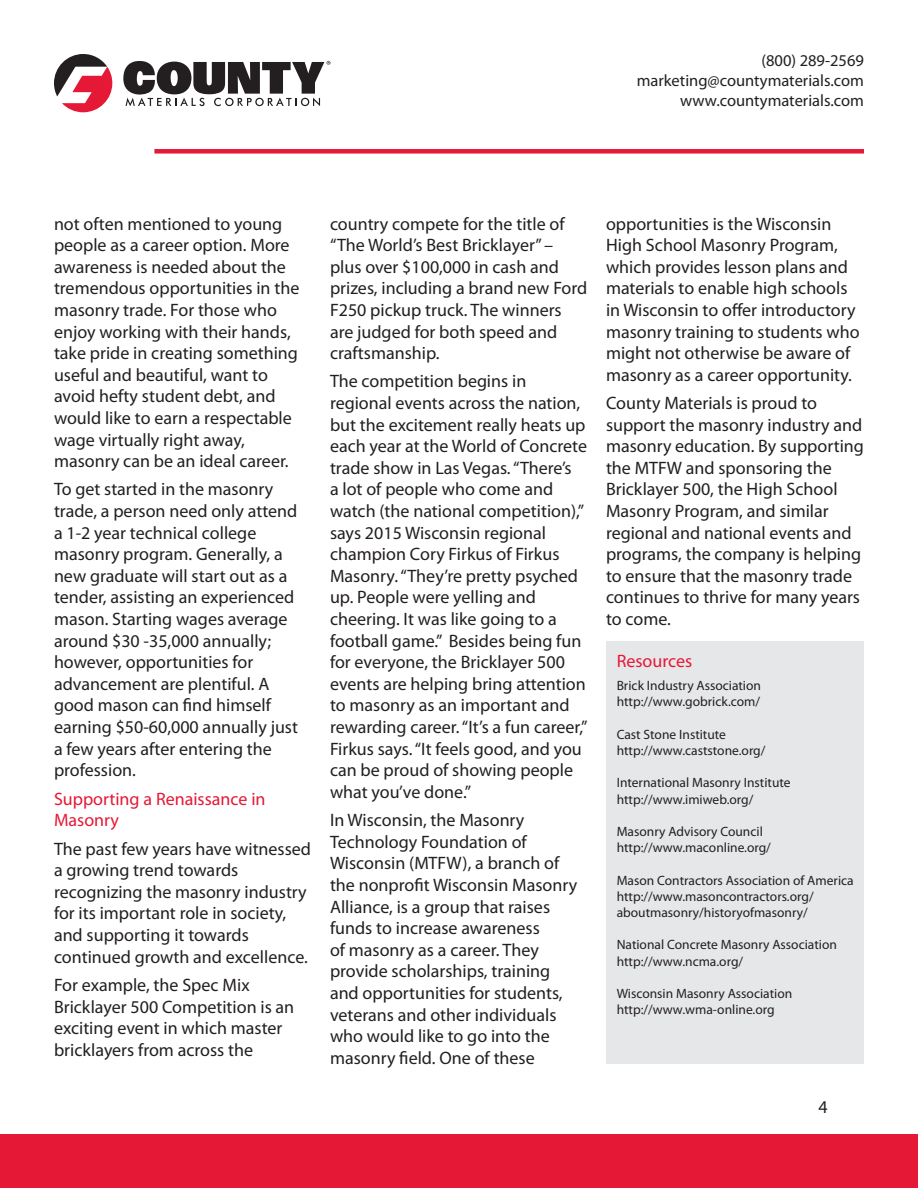
<style>
.page{position:relative;width:918px;height:1188px;background:#fff}
.page>*{position:absolute;margin:0;border:0;box-sizing:border-box;transform-origin:0 0}
.t1{font:18px/21.6px "Myriad Pro";color:#231f20}
.t2{font:18px/21.6px "Myriad Pro";color:#e51836}
.t3{font:16.5px/19.8px "Myriad Pro";color:#231f20;text-align:right}
.t4{font:13.5px/16.2px "Myriad Pro";color:#231f20}
</style>
<div class="page">
<svg style="left:54px;top:54px;width:58px;height:58px"></svg>
<svg style="left:123px;top:60px;width:207px;height:46px"></svg>
<div style="left:0;top:1134px;width:918px;height:54px;background:#e51836"></div>
<div style="left:154px;top:149px;width:710px;height:5px;background:#e51836"></div>
<div style="left:607px;top:641px;width:257px;height:423px;background:#e6e7e9"></div>
<p class="t3" style="left:637px;top:51px;width:229px">(800) 289-2569 marketing@countymaterials.com</p>
<p class="t3" style="left:680px;top:91px;width:185px">www.countymaterials.com</p>
<p class="t1" style="left:54px;top:213px;width:247px">not often mentioned to young people as a career option. More awareness is needed about the tremendous opportunities in the masonry trade. For those who enjoy working with their hands, take pride in creating something useful and beautiful, want to avoid hefty student debt, and would like to earn a respectable wage virtually right away, masonry can be an ideal career.</p>
<p class="t1" style="left:54px;top:479px;width:246px">To get started in the masonry trade, a person need only attend a 1-2 year technical college masonry program. Generally, a new graduate will start out as a tender, assisting an experienced mason. Starting wages average around $30 -35,000 annually; however, opportunities for advancement are plentiful. A good mason can find himself earning $50-60,000 annually just a few years after entering the profession.</p>
<p class="t2" style="left:54px;top:788px;width:213px">Supporting a Renaissance in<br>Masonry</p>
<p class="t1" style="left:54px;top:838px;width:259px">The past few years have witnessed a growing trend towards recognizing the masonry industry for its important role in society, and supporting it towards continued growth and excellence.</p>
<p class="t1" style="left:54px;top:974px;width:242px">For example, the Spec Mix<br>Bricklayer 500 Competition is an exciting event in which master bricklayers from across the</p>
<p class="t1" style="left:330px;top:213px;width:259px">country compete for the title of “The World’s Best Bricklayer” – plus over $100,000 in cash and prizes, including a brand new Ford<br>F250 pickup truck. The winners are judged for both speed and craftsmanship.</p>
<p class="t1" style="left:330px;top:371px;width:259px">The competition begins in regional events across the nation, but the excitement really heats up each year at the World of Concrete trade show in Las Vegas. “There’s<br>a lot of people who come and watch (the national competition),” says 2015 Wisconsin regional champion Cory Firkus of Firkus<br>Masonry. “They’re pretty psyched up. People were yelling and cheering. It was like going to a football game.” Besides being fun for everyone, the Bricklayer 500 events are helping bring attention to masonry as an important and rewarding career. “It’s a fun career,”<br>Firkus says. “It feels good, and you can be proud of showing people what you’ve done.”</p>
<p class="t1" style="left:330px;top:810px;width:249px">In Wisconsin, the Masonry<br>Technology Foundation of<br>Wisconsin (MTFW), a branch of the nonprofit Wisconsin Masonry<br>Alliance, is a group that raises funds to increase awareness<br>of masonry as a career. They provide scholarships, training and opportunities for students, veterans and other individuals who would like to go into the masonry field. One of these</p>
<p class="t1" style="left:606px;top:213px;width:255px">opportunities is the Wisconsin<br>High School Masonry Program, which provides lesson plans and materials to enable high schools in Wisconsin to offer introductory masonry training to students who might not otherwise be aware of masonry as a career opportunity.</p>
<p class="t1" style="left:606px;top:393px;width:259px">County Materials is proud to support the masonry industry and masonry education. By supporting the MTFW and sponsoring the<br>Bricklayer 500, the High School<br>Masonry Program, and similar regional and national events and programs, the company is helping to ensure that the masonry trade continues to thrive for many years to come.</p>
<p class="t2" style="left:617px;top:651px;width:77px">Resources</p>
<p class="t4" style="left:617px;top:678px;width:146px">Brick Industry Association</p>
<p class="t4" style="left:617px;top:694px;width:145px">http://www.gobrick.com/</p>
<p class="t4" style="left:617px;top:727px;width:111px">Cast Stone Institute</p>
<p class="t4" style="left:617px;top:743px;width:150px">http://www.caststone.org/</p>
<p class="t4" style="left:617px;top:775px;width:176px">International Masonry Institute</p>
<p class="t4" style="left:617px;top:791px;width:138px">http://www.imiweb.org/</p>
<p class="t4" style="left:617px;top:824px;width:148px">Masonry Advisory Council</p>
<p class="t4" style="left:617px;top:840px;width:156px">http://www.maconline.org/</p>
<p class="t4" style="left:617px;top:872px;width:239px">Mason Contractors Association of America http://www.masoncontractors.org/ aboutmasonry/historyofmasonry/</p>
<p class="t4" style="left:617px;top:937px;width:222px">National Concrete Masonry Association</p>
<p class="t4" style="left:617px;top:953px;width:128px">http://www.ncma.org/</p>
<p class="t4" style="left:617px;top:986px;width:177px">Wisconsin Masonry Association</p>
<p class="t4" style="left:617px;top:1002px;width:160px">http://www.wma-online.org</p>
<p class="t1" style="left:819px;top:1096px;width:11px">4</p>
</div>
